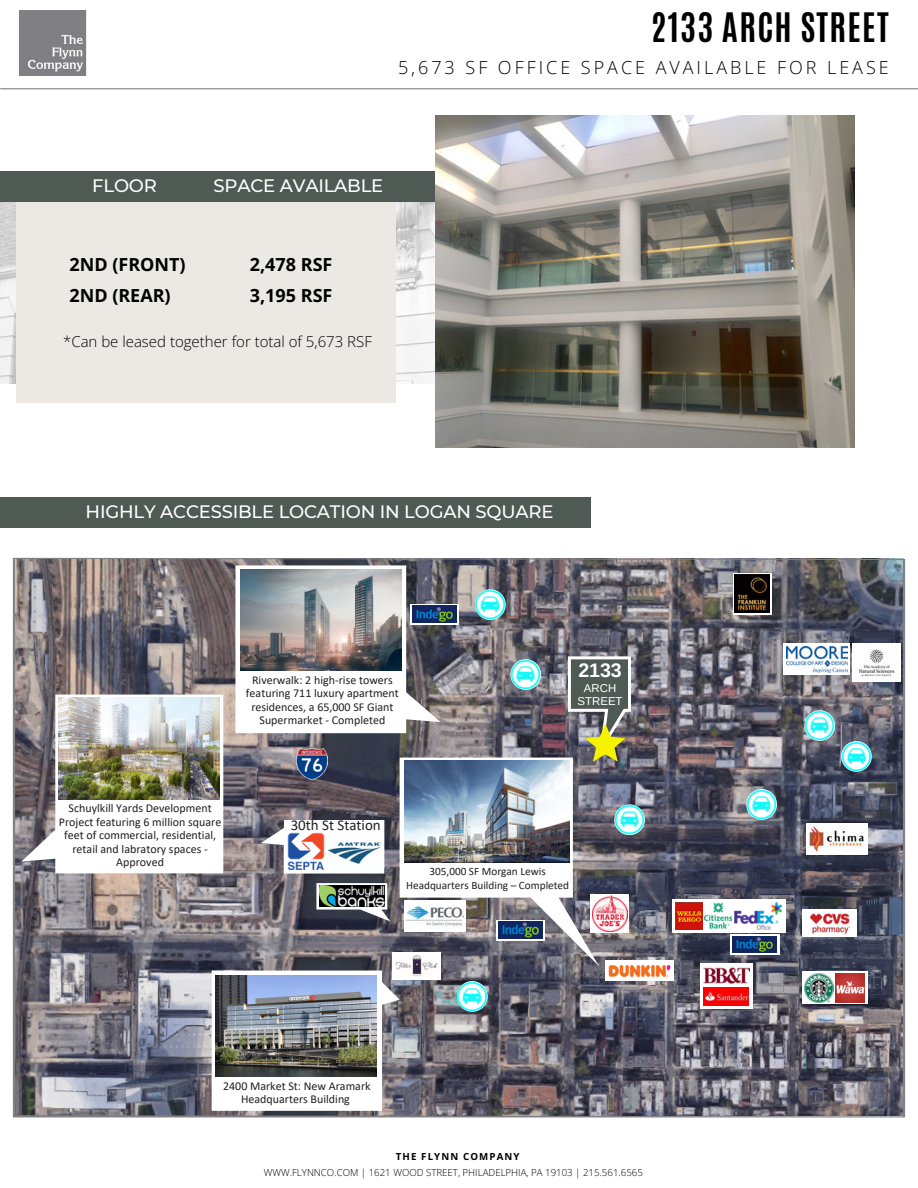
<style>
.page{position:relative;width:918px;height:1188px;background:#fff}
.page>*{position:absolute;margin:0;border:0;box-sizing:border-box;transform-origin:0 0}
.t1{font:700 33.9px "Antonio";letter-spacing:.035em;color:#000}
.t2{font:700 19.5px "Arimo";color:#fff}
.t3{font:500 18px "Montserrat";letter-spacing:-.01em;color:#fff}
.t4{font:700 18px/30.3px "Open Sans";color:#000}
.t5{font:300 18px "Open Sans";letter-spacing:.165em;color:#000}
.t6{font:300 15px "Open Sans";color:#000}
.t7{font:15px "Calibri";color:#231f20}
.t8{font:12px/13.5px "Calibri";color:#231f20;text-align:center}
.t9{font:11.4px/12.9px "Arimo";color:#fff;text-align:center}
.t10{font:11.25px/13.5px "Calibri";color:#231f20;text-align:center}
.t11{font:300 9.75px "Open Sans";color:#000}
.t12{font:700 9.75px "Open Sans";letter-spacing:.115em;color:#000}
</style>
<div class="page">
<hr style="left:1px;top:88px;width:917px;height:1px;background:#4e5a53">
<img style="left:20px;top:10px;width:66px;height:66px">
<img style="left:0;top:201px;width:435px;height:183px">
<div style="left:16px;top:201px;width:379px;height:201px;background:#ece9e4"></div>
<div style="left:0;top:171px;width:435px;height:30px;background:#4e5a53"></div>
<div style="left:0;top:497px;width:591px;height:30px;background:#4e5a53"></div>
<img style="left:435px;top:116px;width:420px;height:332px">
<svg style="left:13px;top:558px;width:892px;height:559px;background:#64646e"></svg>
<div style="left:806px;top:823px;width:62px;height:32px;background:#fff"></div>
<div style="left:852px;top:643px;width:49px;height:39px;background:#fff"></div>
<img style="left:853px;top:835px;width:11px;height:12px">
<img style="left:859px;top:649px;width:36px;height:28px">
<div style="left:802px;top:972px;width:66px;height:32px;background:linear-gradient(to bottom,#fff,#fff)"></div>
<div style="left:802px;top:909px;width:54px;height:27px;background:#fff"></div>
<img style="left:853px;top:974px;width:12px;height:29px">
<svg style="left:841px;top:741px;width:31px;height:31px"></svg>
<img style="left:841px;top:741px;width:30px;height:30px;border-radius:50%">
<img style="left:21px;top:565px;width:832px;height:546px">
<p class="t1" style="left:651px;top:3px;width:239px">2133 ARCH STREET</p>
<p class="t5" style="left:398px;top:55px;width:492px">5,673 SF OFFICE SPACE AVAILABLE FOR LEASE</p>
<h2 class="t3" style="left:92px;top:174px;width:66px">FLOOR</h2>
<h2 class="t3" style="left:214px;top:174px;width:171px">SPACE AVAILABLE</h2>
<h3 class="t4" style="left:69px;top:249px;width:118px">2ND (FRONT)<br>2ND (REAR)</h3>
<p class="t4" style="left:250px;top:249px;width:84px">2,478 RSF<br>3,195 RSF</p>
<p class="t6" style="left:63px;top:331px;width:310px">*Can be leased together for total of 5,673 RSF</p>
<h2 class="t3" style="left:86px;top:501px;width:469px">HIGHLY ACCESSIBLE LOCATION IN LOGAN SQUARE</h2>
<p class="t8" style="left:246px;top:674px;width:154px">Riverwalk: 2 high-rise towers featuring 711 luxury apartment residences, a 65,000 SF Giant<br>Supermarket - Completed</p>
<p class="t2" style="left:578px;top:659px;width:45px">2133</p>
<p class="t9" style="left:578px;top:682px;width:46px">ARCH<br>STREET</p>
<p class="t8" style="left:59px;top:803px;width:164px">Schuylkill Yards Development<br>Project featuring 6 million square feet of commercial, residential, retail and labratory spaces -<br>Approved</p>
<p class="t7" style="left:291px;top:819px;width:92px">30th St Station</p>
<p class="t10" style="left:406px;top:866px;width:164px">305,000 SF Morgan Lewis<br>Headquarters Building – Completed</p>
<p class="t8" style="left:223px;top:1080px;width:149px">2400 Market St: New Aramark<br>Headquarters Building</p>
<h2 class="t12" style="left:396px;top:1150px;width:125px">THE FLYNN COMPANY</h2>
<h4 class="t11" style="left:264px;top:1166px;width:381px">WWW.FLYNNCO.COM | 1621 WOOD STREET, PHILADELPHIA, PA 19103 | 215.561.6565</h4>
</div>
